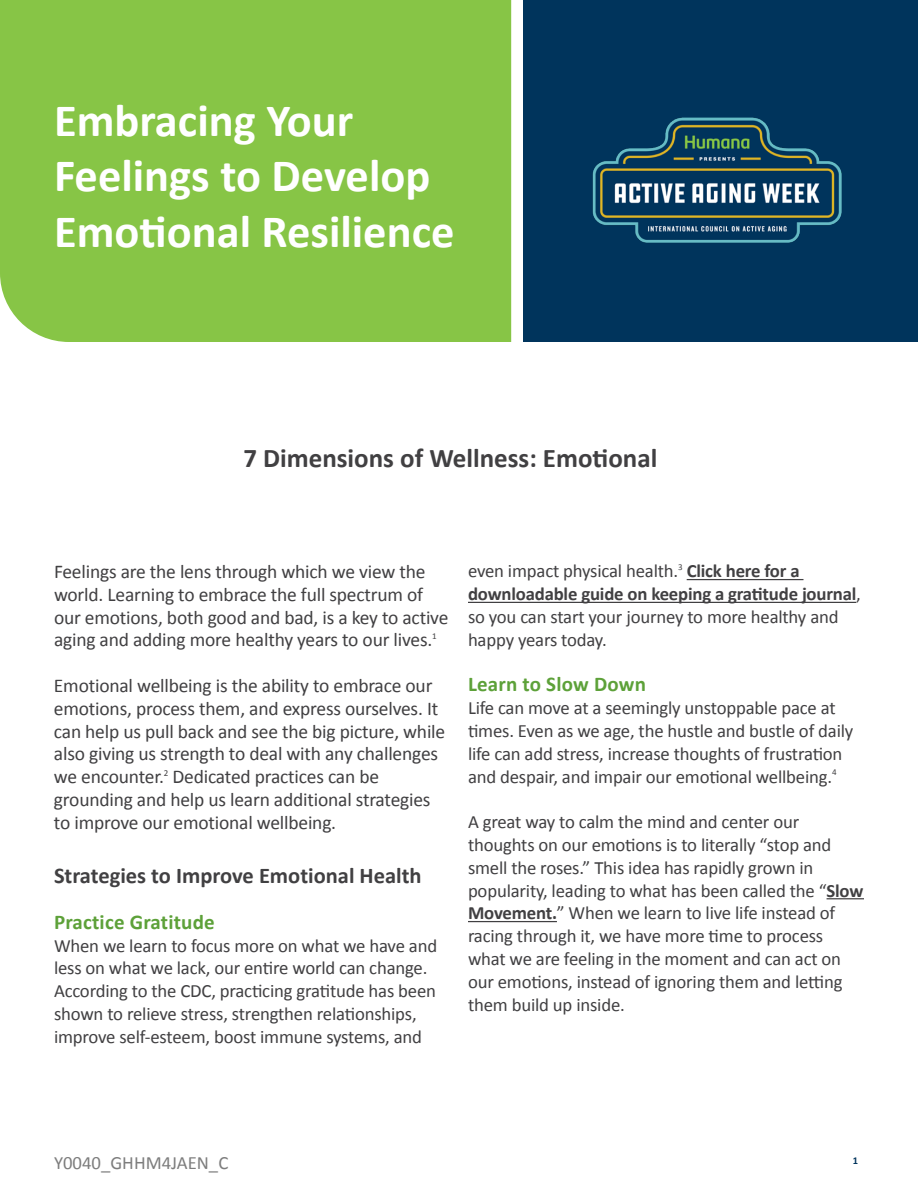
<style>
.page{position:relative;width:918px;height:1188px;background:#fff}
.page>*{position:absolute;margin:0;border:0;box-sizing:border-box;transform-origin:0 0}
.t1{font:700 46.5px/55.8px "Calibri";color:#fff}
.t2{font:700 27px "Calibri";color:#414042}
.t3{font:700 22.5px "Calibri";color:#414042}
.t4{font:700 21px "Calibri";letter-spacing:.01em;color:#5da139}
.t5{font:19.5px/22.8px "Calibri";letter-spacing:-.01em;color:#414042}
.t6{font:18.75px/22.8px "Calibri";letter-spacing:-.01em;color:#414042}
.t7{font:18.75px "Calibri";color:#7d7d7d}
.t8{font:700 10.5px "Calibri";color:#00345c}
.s1{font-weight:700}
</style>
<div class="page">
<hr style="left:687px;top:579px;width:116px;height:1px;background:#414042">
<hr style="left:468px;top:602px;width:388px;height:1px;background:#414042">
<hr style="left:827px;top:898px;width:37px;height:1px;background:#414042">
<hr style="left:468px;top:921px;width:89px;height:1px;background:#414042">
<div style="left:0;top:0;width:511px;height:342px;background:#87c546"></div>
<div style="left:524px;top:0;width:394px;height:342px;background:#00345c"></div>
<img style="left:592px;top:117px;width:250px;height:126px">
<h1 class="t1" style="left:54px;top:91px;width:402px">Embracing Your<br>Feelings to Develop<br>Emotional Resilience</h1>
<h2 class="t2" style="left:243px;top:439px;width:415px">7 Dimensions of Wellness: Emotional</h2>
<p class="t5" style="left:54px;top:560px;width:396px">Feelings are the lens through which we view the world. Learning to embrace the full spectrum of our emotions, both good and bad, is a key to active aging and adding more healthy years to our lives.<sup>1</sup></p>
<p class="t5" style="left:54px;top:674px;width:393px">Emotional wellbeing is the ability to embrace our emotions, process them, and express ourselves. It can help us pull back and see the big picture, while also giving us strength to deal with any challenges we encounter.<sup>2</sup> Dedicated practices can be grounding and help us learn additional strategies to improve our emotional wellbeing.</p>
<p class="t3" style="left:54px;top:860px;width:369px">Strategies to Improve Emotional Health</p>
<p class="t4" style="left:54px;top:907px;width:162px">Practice Gratitude</p>
<p class="t6" style="left:54px;top:933px;width:385px">When we learn to focus more on what we have and less on what we lack, our entire world can change.<br>According to the CDC, practicing gratitude has been shown to relieve stress, strengthen relationships, improve self-esteem, boost immune systems, and</p>
<p class="t6" style="left:468px;top:559px;width:394px">even impact physical health.<sup>3</sup> <span class="s1">Click here for a downloadable guide on keeping a gratitude journal</span>, so you can start your journey to more healthy and happy years today.</p>
<p class="t4" style="left:468px;top:670px;width:180px">Learn to Slow Down</p>
<p class="t6" style="left:468px;top:696px;width:387px">Life can move at a seemingly unstoppable pace at times. Even as we age, the hustle and bustle of daily life can add stress, increase thoughts of frustration and despair, and impair our emotional wellbeing.<sup>4</sup></p>
<p class="t6" style="left:468px;top:810px;width:397px">A great way to calm the mind and center our thoughts on our emotions is to literally “stop and smell the roses.” This idea has rapidly grown in popularity, leading to what has been called the “<span class="s1">Slow Movement.</span>” When we learn to live life instead of racing through it, we have more time to process what we are feeling in the moment and can act on our emotions, instead of ignoring them and letting them build up inside.</p>
<p class="t7" style="left:54px;top:1149px;width:176px">Y0040_GHHM4JAEN_C</p>
<p class="t8" style="left:853px;top:1153px;width:7px">1</p>
</div>
